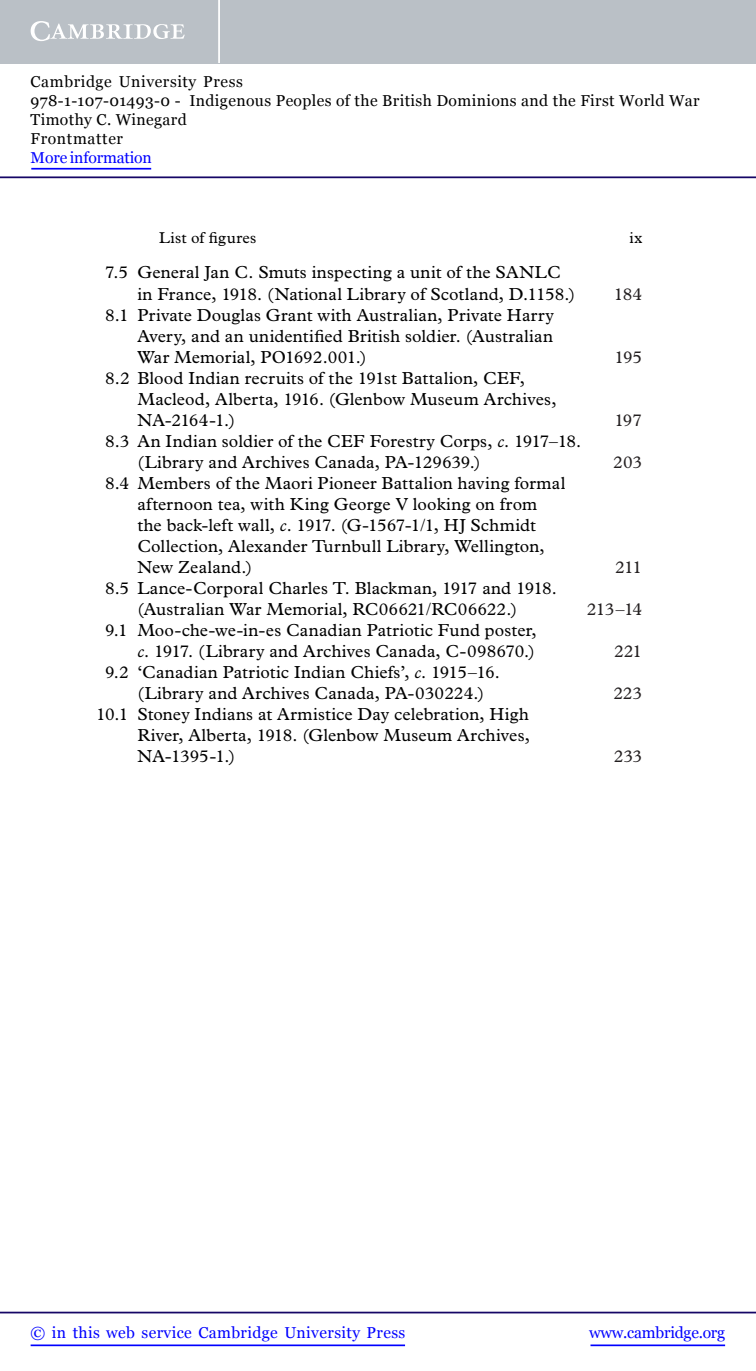
<style>
.page{position:relative;width:756px;height:1371px;background:#fff}
.page>*{position:absolute;margin:0;border:0;box-sizing:border-box;transform-origin:0 0}
.t1{font:17.5px/21px "Plantin Std";letter-spacing:.01em;color:#000}
.t2{font:17.5px "Plantin Std";letter-spacing:-.025em;color:#231f20}
.t3{font:15.75px/18.9px "Georgia";letter-spacing:.025em;color:#000}
.t4{font:15.75px "Georgia";letter-spacing:.025em;color:#00f}
.t5{font:15.75px "Georgia";letter-spacing:-.015em;color:#00f}
.t6{font:15.75px "Georgia";letter-spacing:-.01em;color:#00f}
.t7{font:15.75px "Plantin Std";letter-spacing:.02em;color:#000}
.s1{font-style:italic}
</style>
<div class="page">
<hr style="left:591px;top:1344px;width:134px;height:1px;background:#00f">
<hr style="left:0;top:1311px;width:756px;height:2px;background:#150666">
<hr style="left:31px;top:1344px;width:374px;height:1px;background:#00f">
<div style="left:0;top:0;width:756px;height:63px;background:#bac0c6"></div>
<svg style="left:31px;top:21px;width:154px;height:20px"></svg>
<hr style="left:218px;top:0;width:2px;height:63px;background:#fff">
<hr style="left:0;top:176px;width:756px;height:2px;background:#150666">
<hr style="left:31px;top:168px;width:120px;height:1px;background:#00f">
<p class="t3" style="left:31px;top:72px;width:671px">Cambridge University Press<br>978-1-107-01493-0 - Indigenous Peoples of the British Dominions and the First World War Timothy C. Winegard<br>Frontmatter</p>
<p class="t6" style="left:31px;top:148px;width:123px">More information</p>
<p class="t7" style="left:159px;top:229px;width:99px">List of figures</p>
<p class="t7" style="left:630px;top:229px;width:14px">ix</p>
<p class="t1" style="left:137px;top:262px;width:439px;text-indent:-32px">7.5 General Jan C. Smuts inspecting a unit of the SANLC in France, 1918. (National Library of Scotland, D.1158.)</p>
<p class="t2" style="left:614px;top:283px;width:30px">184</p>
<p class="t1" style="left:137px;top:304px;width:418px;text-align:justify;text-indent:-32px">8.1 Private Douglas Grant with Australian, Private Harry Avery, and an unidentified British soldier. (Australian War Memorial, PO1692.001.)</p>
<p class="t1" style="left:137px;top:367px;width:421px;text-indent:-32px">8.2 Blood Indian recruits of the 191st Battalion, CEF,<br>Macleod, Alberta, 1916. (Glenbow Museum Archives,<br>NA-2164-1.)</p>
<p class="t1" style="left:137px;top:430px;width:446px;text-indent:-32px">8.3 An Indian soldier of the CEF Forestry Corps, <span class="s1">c</span>. 1917–18. (Library and Archives Canada, PA-129639.)</p>
<p class="t1" style="left:137px;top:472px;width:430px;text-indent:-32px">8.4 Members of the Maori Pioneer Battalion having formal afternoon tea, with King George V looking on from the back-left wall, <span class="s1">c</span>. 1917. (G-1567-1/1, HJ Schmidt Collection, Alexander Turnbull Library, Wellington, New Zealand.)</p>
<p class="t2" style="left:614px;top:346px;width:29px">195</p>
<p class="t2" style="left:614px;top:409px;width:29px">197</p>
<p class="t2" style="left:613px;top:451px;width:31px">203</p>
<p class="t2" style="left:615px;top:556px;width:28px">211</p>
<p class="t1" style="left:105px;top:577px;width:454px;text-align:center">8.5 Lance-Corporal Charles T. Blackman, 1917 and 1918. (Australian War Memorial, RC06621/RC06622.)</p>
<p class="t1" style="left:105px;top:619px;width:433px;text-align:right">9.1 Moo-che-we-in-es Canadian Patriotic Fund poster, <span class="s1">c</span>. 1917. (Library and Archives Canada, C-098670.)</p>
<p class="t1" style="left:137px;top:661px;width:364px;text-indent:-32px">9.2 ‘Canadian Patriotic Indian Chiefs’, <span class="s1">c</span>. 1915–16. (Library and Archives Canada, PA-030224.)</p>
<p class="t1" style="left:137px;top:703px;width:394px;text-align:justify;text-indent:-41px">10.1 Stoney Indians at Armistice Day celebration, High River, Alberta, 1918. (Glenbow Museum Archives, NA-1395-1.)</p>
<p class="t2" style="left:587px;top:598px;width:57px">213–14</p>
<p class="t2" style="left:614px;top:640px;width:30px">221</p>
<p class="t2" style="left:613px;top:682px;width:30px">223</p>
<p class="t2" style="left:614px;top:745px;width:30px">233</p>
<p class="t4" style="left:31px;top:1323px;width:376px">© in this web service Cambridge University Press</p>
<p class="t5" style="left:589px;top:1323px;width:137px">www.cambridge.org</p>
</div>
